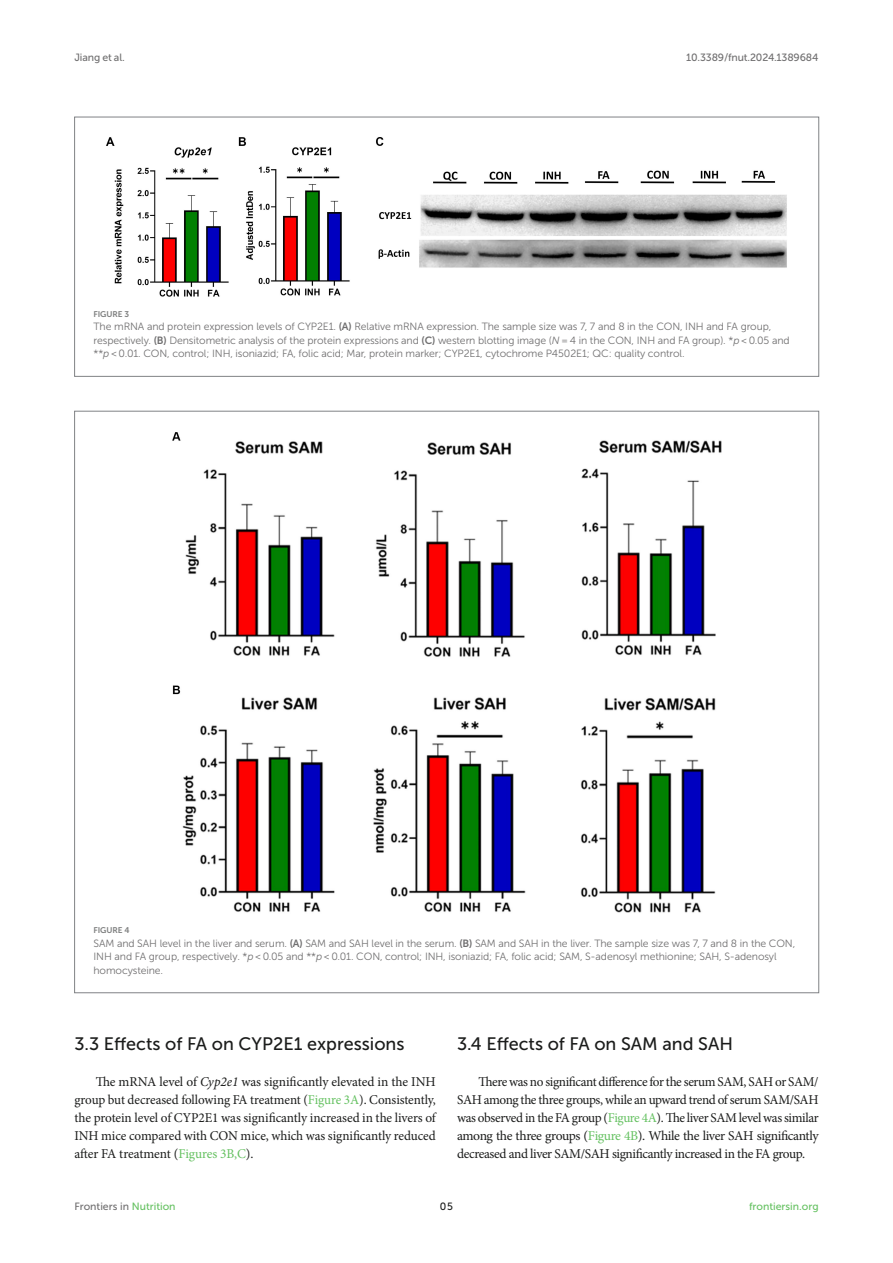
<style>
.page{position:relative;width:893px;height:1263px;background:#fff}
.page>*{position:absolute;margin:0;border:0;box-sizing:border-box;transform-origin:0 0}
.HEAD_2{font:18px "Museo Sans 500";color:#1b1c1b}
.TEXT_FLUSH{font:13.5px/18px "Minion Pro";letter-spacing:-.025em;color:#1b1c1b;text-align:justify}
.FIG_LEG{font:10.5px/13.5px "Museo Sans 300";letter-spacing:-.01em;color:#706f70}
.t1{font:10.5px "Museo Sans 500";letter-spacing:-.015em;color:#706f70}
.t2{font:10.5px "Museo Sans 500";color:#65c161}
.t3{font:10.5px "Museo Sans 500";color:#1b1c1b}
.FIG_HD{font:8.25px "Museo Sans 700";letter-spacing:-.01em;color:#7e7f7f}
.s1{font-family:"Museo Sans 700"}
.s2{font-style:italic}
.s3{color:#65c161}
</style>
<div class="page">
<img style="left:106px;top:137px;width:681px;height:160px">
<div style="left:74px;top:117px;width:745px;height:260px;border:1px solid #808285"></div>
<img style="left:172px;top:432px;width:550px;height:481px">
<p class="t1" style="left:74px;top:51px;width:52px">Jiang et al.</p>
<p class="t1" style="left:686px;top:51px;width:134px">10.3389/fnut.2024.1389684</p>
<p class="FIG_HD" style="left:94px;top:309px;width:37px">FIGURE 3</p>
<p class="FIG_LEG" style="left:94px;top:320px;width:698px">The mRNA and protein expression levels of CYP2E1. <span class="s1">(A)</span> Relative mRNA expression. The sample size was 7, 7 and 8 in the CON, INH and FA group, respectively. <span class="s1">(B)</span> Densitometric analysis of the protein expressions and <span class="s1">(C)</span> western blotting image (<span class="s2">N</span> = 4 in the CON, INH and FA group). *<span class="s2">p</span> &lt; 0.05 and **<span class="s2">p</span> &lt; 0.01. CON, control; INH, isoniazid; FA, folic acid; Mar, protein marker; CYP2E1, cytochrome P4502E1; QC: quality control.</p>
<p class="FIG_HD" style="left:94px;top:926px;width:37px">FIGURE 4</p>
<p class="FIG_LEG" style="left:94px;top:936px;width:703px">SAM and SAH level in the liver and serum. <span class="s1">(A)</span> SAM and SAH level in the serum. <span class="s1">(B)</span> SAM and SAH in the liver. The sample size was 7, 7 and 8 in the CON,<br>INH and FA group, respectively. *<span class="s2">p</span> &lt; 0.05 and **<span class="s2">p</span> &lt; 0.01. CON, control; INH, isoniazid; FA, folic acid; SAM, S-adenosyl methionine; SAH, S-adenosyl homocysteine.</p>
<p class="HEAD_2" style="left:74px;top:1034px;width:332px">3.3 Effects of FA on CYP2E1 expressions</p>
<p class="TEXT_FLUSH" style="left:74px;top:1073px;width:363px;text-indent:21px">The mRNA level of <span class="s2">Cyp2e1</span> was significantly elevated in the INH group but decreased following FA treatment (<span class="s3">Figure 3A</span>). Consistently, the protein level of CYP2E1 was significantly increased in the livers of INH mice compared with CON mice, which was significantly reduced after FA treatment (<span class="s3">Figures 3B,C</span>).</p>
<p class="HEAD_2" style="left:457px;top:1034px;width:277px">3.4 Effects of FA on SAM and SAH</p>
<p class="TEXT_FLUSH" style="left:457px;top:1073px;width:363px;text-indent:21px">There was no significant difference for the serum SAM, SAH or SAM/ SAH among the three groups, while an upward trend of serum SAM/SAH was observed in the FA group (<span class="s3">Figure 4A</span>). The liver SAM level was similar among the three groups (<span class="s3">Figure 4B</span>). While the liver SAH significantly decreased and liver SAM/SAH significantly increased in the FA group.</p>
<p class="t1" style="left:74px;top:1200px;width:103px">Frontiers in <span class="s3">Nutrition</span></p>
<p class="t3" style="left:440px;top:1200px;width:14px">05</p>
<p class="t2" style="left:749px;top:1200px;width:71px">frontiersin.org</p>
</div>
